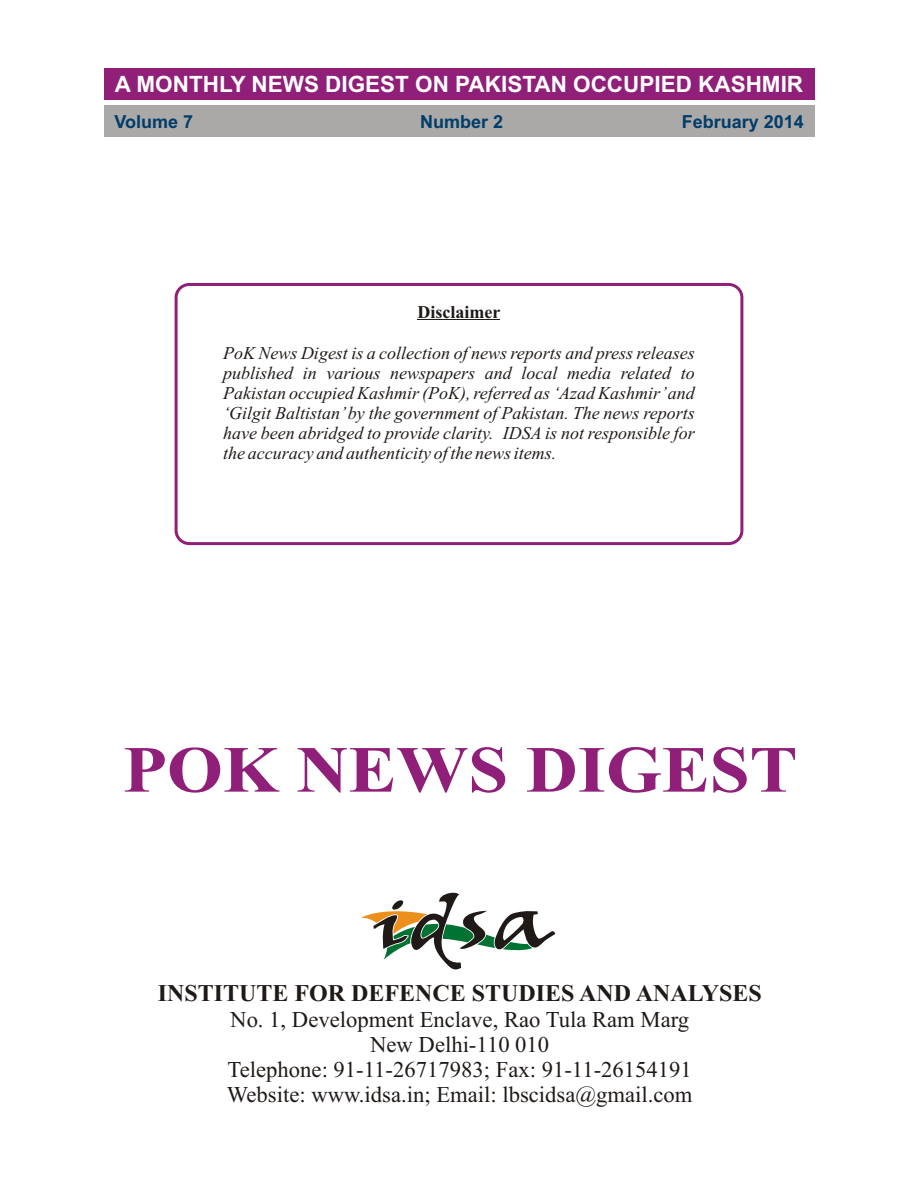
<style>
.page{position:relative;width:918px;height:1188px;background:#fff}
.page>*{position:absolute;margin:0;border:0;box-sizing:border-box;transform-origin:0 0}
.t1{font:700 65.85px "Times New Roman";color:#8f1f78;scale:1.09 1}
.t2{font:700 24px "Times New Roman";color:#1f1a17}
.t3{font:22.65px/25px "Times New Roman";color:#1f1a17;text-align:center}
.t4{font:700 22.5px "Arial";color:#fff}
.t5{font:italic 18px/20px "Times New Roman";color:#1f1a17;text-align:justify}
.t6{font:700 18px "Arial";color:#003d69}
.t7{font:700 18px "Times New Roman";color:#1f1a17}
</style>
<div class="page">
<div style="left:175px;top:283px;width:568px;height:262px;border:3px solid #8f1f78;border-radius:13px"></div>
<hr style="left:418px;top:319px;width:82px;height:1px;background:#1f1a17">
<div style="left:104px;top:68px;width:710px;height:31px;background:#8f1f78"></div>
<div style="left:104px;top:105px;width:710px;height:31px;background:#aba8a8"></div>
<svg style="left:361px;top:892px;width:194px;height:78px"></svg>
<p class="t4" style="left:115px;top:75px;width:690px">A MONTHLY NEWS DIGEST ON PAKISTAN OCCUPIED KASHMIR</p>
<p class="t6" style="left:115px;top:115px;width:80px">Volume 7</p>
<p class="t6" style="left:420px;top:115px;width:85px">Number 2</p>
<p class="t6" style="left:682px;top:115px;width:124px">February 2014</p>
<p class="t7" style="left:418px;top:305px;width:84px">Disclaimer</p>
<p class="t5" style="left:223px;top:345px;width:473px">PoK News Digest is a collection of news reports and press releases published in various newspapers and local media related to Pakistan occupied Kashmir (PoK), referred as ‘Azad Kashmir’ and ‘Gilgit Baltistan’ by the government of Pakistan. The news reports have been abridged to provide clarity. IDSA is not responsible for the accuracy and authenticity of the news items.</p>
<h1 class="t1" style="left:123px;top:747px;width:620px">POK NEWS DIGEST</h1>
<h2 class="t2" style="left:158px;top:985px;width:605px">INSTITUTE FOR DEFENCE STUDIES AND ANALYSES</h2>
<p class="t3" style="left:227px;top:1009px;width:467px">No. 1, Development Enclave, Rao Tula Ram Marg New Delhi-110 010<br>Telephone: 91-11-26717983; Fax: 91-11-26154191<br>Website: www.idsa.in; Email: lbscidsa@gmail.com</p>
</div>
